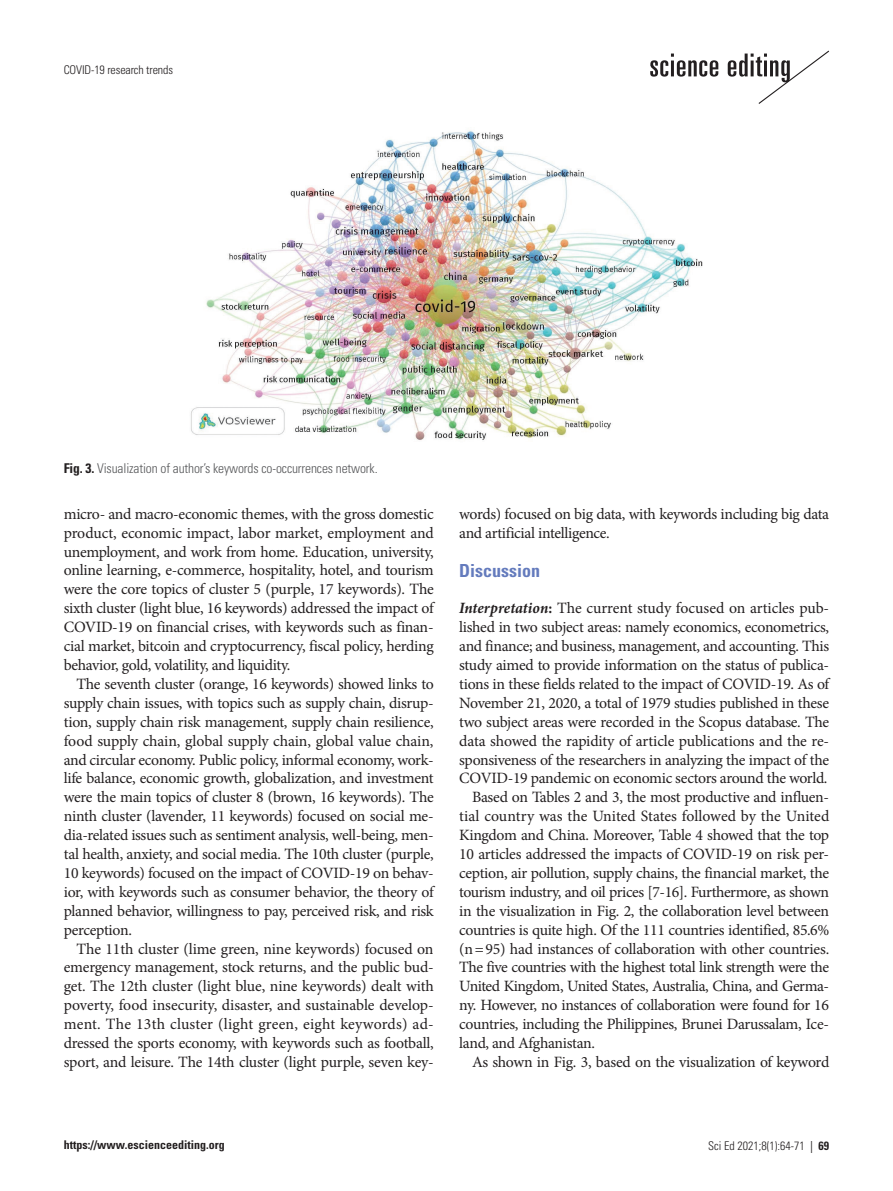
<style>
.page{position:relative;width:893px;height:1191px;background:#fff}
.page>*{position:absolute;margin:0;border:0;box-sizing:border-box;transform-origin:0 0}
.본문대제목{font:700 condensed 18px "Univers LT Std";color:#647bbd}
.본문{font:15.75px/18.9px "Minion Pro";letter-spacing:-.02em;color:#231f20;text-align:justify}
.표제목그림설명{font:300 condensed 13.5px "Univers LT Std";letter-spacing:-.01em;color:#57585a}
.t1{font:300 condensed 12px "Univers LT Std";letter-spacing:-.01em;color:#231f20}
.t2{font:700 condensed 12px "Univers LT Std";color:#231f20}
.s1{font-weight:700;color:#231f20}
.s2{font-weight:700;font-style:italic}
.s3{font-weight:700}
.s4{font-weight:400}
</style>
<div class="page">
<svg style="left:650px;top:50px;width:179px;height:54px"></svg>
<img style="left:191px;top:130px;width:512px;height:310px">
<p class="t1" style="left:64px;top:62px;width:111px">COVID-19 research trends</p>
<p class="표제목그림설명" style="left:64px;top:460px;width:315px"><span class="s1">Fig. 3.</span> Visualization of author’s keywords co-occurrences network.</p>
<p class="본문" style="left:64px;top:504px;width:372px">micro- and macro-economic themes, with the gross domestic product, economic impact, labor market, employment and unemployment, and work from home. Education, university, online learning, e-commerce, hospitality, hotel, and tourism were the core topics of cluster 5 (purple, 17 keywords). The sixth cluster (light blue, 16 keywords) addressed the impact of COVID-19 on financial crises, with keywords such as finan&shy;cial market, bitcoin and cryptocurrency, fiscal policy, herding behavior, gold, volatility, and liquidity.</p>
<p class="본문" style="left:64px;top:674px;width:371px;text-indent:13px">The seventh cluster (orange, 16 keywords) showed links to supply chain issues, with topics such as supply chain, disrup&shy;tion, supply chain risk management, supply chain resilience, food supply chain, global supply chain, global value chain, and circular economy. Public policy, informal economy, work&shy;life balance, economic growth, globalization, and investment were the main topics of cluster 8 (brown, 16 keywords). The ninth cluster (lavender, 11 keywords) focused on social me&shy;dia-related issues such as sentiment analysis, well-being, men&shy;tal health, anxiety, and social media. The 10th cluster (purple, 10 keywords) focused on the impact of COVID-19 on behav&shy;ior, with keywords such as consumer behavior, the theory of planned behavior, willingness to pay, perceived risk, and risk perception.</p>
<p class="본문" style="left:64px;top:939px;width:372px;text-indent:13px">The 11th cluster (lime green, nine keywords) focused on emergency management, stock returns, and the public bud&shy;get. The 12th cluster (light blue, nine keywords) dealt with poverty, food insecurity, disaster, and sustainable develop&shy;ment. The 13th cluster (light green, eight keywords) ad&shy;dressed the sports economy, with keywords such as football, sport, and leisure. The 14th cluster (light purple, seven key-</p>
<p class="본문" style="left:459px;top:504px;width:371px">words) focused on big data, with keywords including big data and artificial intelligence.</p>
<p class="본문대제목" style="left:459px;top:560px;width:82px">Discussion</p>
<p class="본문" style="left:459px;top:599px;width:371px"><span class="s2">Interpretation</span><span class="s3">:</span> The current study focused on articles pub&shy;lished in two subject areas: namely economics, econometrics, and finance; and business, management, and accounting. This study aimed to provide information on the status of publica&shy;tions in these fields related to the impact of COVID-19. As of November 21, 2020, a total of 1979 studies published in these two subject areas were recorded in the Scopus database. The data showed the rapidity of article publications and the re&shy;sponsiveness of the researchers in analyzing the impact of the COVID-19 pandemic on economic sectors around the world.</p>
<p class="본문" style="left:459px;top:788px;width:372px;text-indent:13px">Based on Tables 2 and 3, the most productive and influen&shy;tial country was the United States followed by the United Kingdom and China. Moreover, Table 4 showed that the top 10 articles addressed the impacts of COVID-19 on risk per&shy;ception, air pollution, supply chains, the financial market, the tourism industry, and oil prices [7-16]. Furthermore, as shown in the visualization in Fig. 2, the collaboration level between countries is quite high. Of the 111 countries identified, 85.6% (n=95) had instances of collaboration with other countries.<br>The five countries with the highest total link strength were the United Kingdom, United States, Australia, China, and Germa&shy;ny. However, no instances of collaboration were found for 16 countries, including the Philippines, Brunei Darussalam, Ice&shy;land, and Afghanistan.</p>
<p class="본문" style="left:472px;top:1052px;width:359px">As shown in Fig. 3, based on the visualization of keyword</p>
<p class="t2" style="left:64px;top:1137px;width:162px">https://www.escienceediting.org</p>
<p class="t1" style="left:708px;top:1138px;width:122px">Sci Ed 2021;8(1):64-71 <span class="s4">|</span> <span class="s3">69</span></p>
</div>
